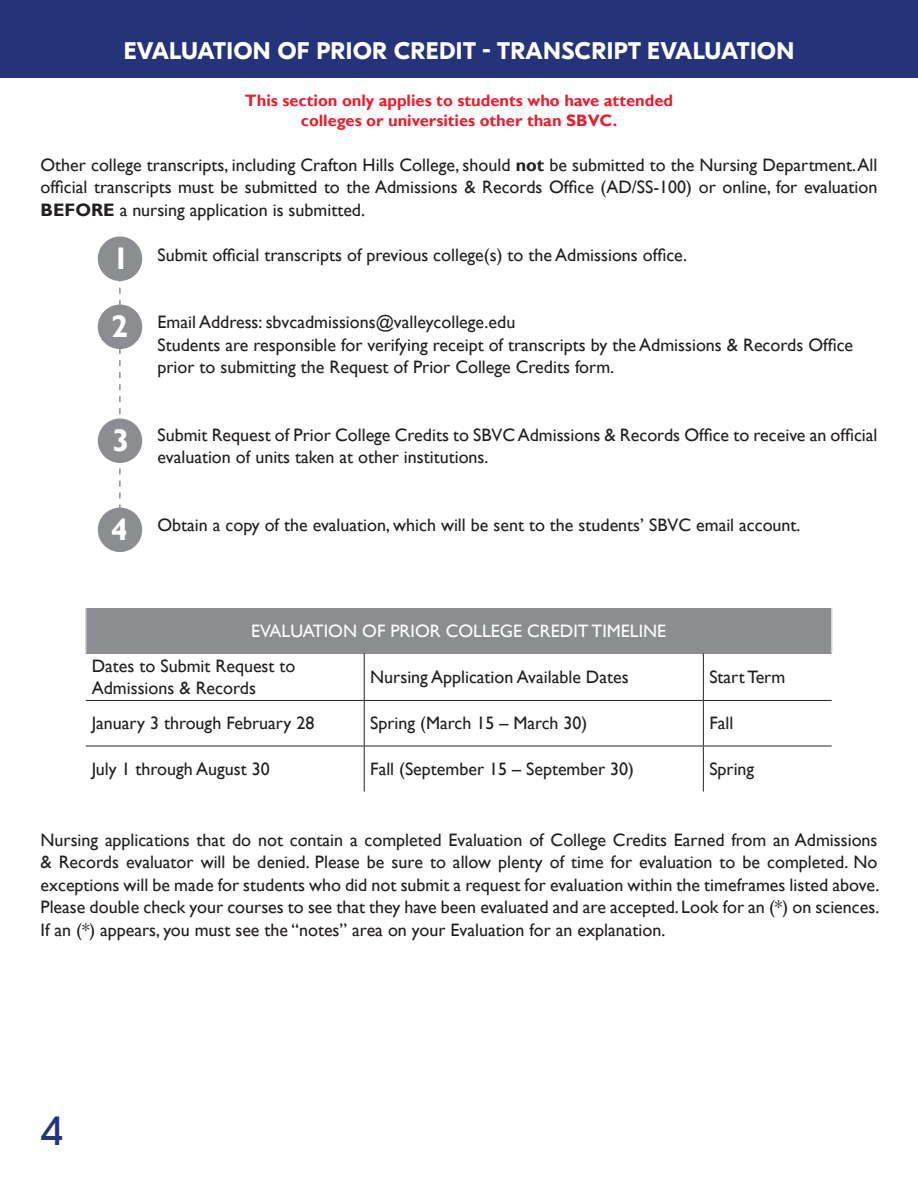
<style>
.page{position:relative;width:918px;height:1188px;background:#fff}
.page>*{position:absolute;margin:0;border:0;box-sizing:border-box;transform-origin:0 0}
.t1{font:42.3px "GT Eesti Pro Display";color:#24337a}
.t2{font:700 31.2px "Gill Sans";color:#fff}
.t3{font:700 24px "GT Eesti Pro Display";letter-spacing:.02em;color:#fff}
.t4{font:18px/22.5px "Gill Sans";color:#231f20;text-align:justify}
.t5{font:18px "Gill Sans";color:#fff}
.t6{font:700 16.5px "Gill Sans";color:#ee1b2b}
.s1{font-weight:700}
</style>
<div class="page">
<svg style="left:119px;top:281px;width:2px;height:227px"></svg>
<div style="left:0;top:0;width:918px;height:77px;background:#24337a"></div>
<div style="left:98px;top:237px;width:44px;height:44px;background:#8b8d90;border-radius:50%"></div>
<div style="left:98px;top:305px;width:44px;height:44px;background:#8b8d90;border-radius:50%"></div>
<div style="left:98px;top:419px;width:44px;height:44px;background:#8b8d90;border-radius:50%"></div>
<div style="left:98px;top:508px;width:44px;height:44px;background:#8b8d90;border-radius:50%"></div>
<div style="left:86px;top:608px;width:746px;height:46px;background:#8b8d90"></div>
<hr style="left:85px;top:608px;width:2px;height:46px;background:#d1d2d4">
<hr style="left:831px;top:608px;width:1px;height:46px;background:#d1d2d4">
<hr style="left:364px;top:654px;width:1px;height:46px;background:#231f20">
<hr style="left:703px;top:654px;width:1px;height:46px;background:#231f20">
<hr style="left:86px;top:700px;width:278px;height:1px;background:#231f20">
<hr style="left:364px;top:700px;width:339px;height:1px;background:#231f20">
<hr style="left:364px;top:701px;width:1px;height:45px;background:#231f20">
<hr style="left:703px;top:700px;width:129px;height:1px;background:#231f20">
<hr style="left:703px;top:701px;width:1px;height:45px;background:#231f20">
<hr style="left:86px;top:746px;width:278px;height:1px;background:#231f20">
<hr style="left:364px;top:746px;width:339px;height:1px;background:#231f20">
<hr style="left:364px;top:746px;width:1px;height:46px;background:#231f20">
<hr style="left:703px;top:746px;width:129px;height:1px;background:#231f20">
<hr style="left:703px;top:746px;width:1px;height:46px;background:#231f20">
<p class="t3" style="left:124px;top:37px;width:672px">EVALUATION OF PRIOR CREDIT - TRANSCRIPT EVALUATION</p>
<p class="t6" style="left:245px;top:91px;width:430px">This section only applies to students who have attended</p>
<p class="t6" style="left:301px;top:110px;width:318px">colleges or universities other than SBVC.</p>
<p class="t4" style="left:40px;top:154px;width:839px">Other college transcripts, including Crafton Hills College, should <span class="s1">not</span> be submitted to the Nursing Department. All official transcripts must be submitted to the Admissions &amp; Records Office (AD/SS-100) or online, for evaluation <span class="s1">BEFORE</span> a nursing application is submitted.</p>
<p class="t4" style="left:158px;top:244px;width:531px">Submit official transcripts of previous college(s) to the Admissions office.</p>
<p class="t2" style="left:113px;top:240px;width:19px">1</p>
<p class="t2" style="left:111px;top:308px;width:19px">2</p>
<p class="t4" style="left:158px;top:311px;width:359px">Email Address: sbvcadmissions@valleycollege.edu</p>
<p class="t4" style="left:158px;top:334px;width:697px">Students are responsible for verifying receipt of transcripts by the Admissions &amp; Records Office prior to submitting the Request of Prior College Credits form.</p>
<p class="t2" style="left:113px;top:422px;width:19px">3</p>
<p class="t4" style="left:158px;top:424px;width:721px">Submit Request of Prior College Credits to SBVC Admissions &amp; Records Office to receive an official</p>
<p class="t4" style="left:158px;top:446px;width:333px">evaluation of units taken at other institutions.</p>
<p class="t2" style="left:111px;top:511px;width:19px">4</p>
<p class="t4" style="left:158px;top:514px;width:645px">Obtain a copy of the evaluation, which will be sent to the students’ SBVC email account.</p>
<p class="t5" style="left:251px;top:620px;width:417px">EVALUATION OF PRIOR COLLEGE CREDIT TIMELINE</p>
<p class="t4" style="left:92px;top:655px;width:205px">Dates to Submit Request to</p>
<p class="t4" style="left:92px;top:677px;width:166px">Admissions &amp; Records</p>
<p class="t4" style="left:370px;top:666px;width:260px">Nursing Application Available Dates</p>
<p class="t4" style="left:709px;top:666px;width:77px">Start Term</p>
<p class="t4" style="left:92px;top:712px;width:224px">January 3 through February 28</p>
<p class="t4" style="left:370px;top:712px;width:219px">Spring (March 15 – March 30)</p>
<p class="t4" style="left:709px;top:712px;width:26px">Fall</p>
<p class="t4" style="left:92px;top:758px;width:179px">July 1 through August 30</p>
<p class="t4" style="left:370px;top:758px;width:265px">Fall (September 15 – September 30)</p>
<p class="t4" style="left:709px;top:758px;width:47px">Spring</p>
<p class="t4" style="left:40px;top:829px;width:840px">Nursing applications that do not contain a completed Evaluation of College Credits Earned from an Admissions &amp; Records evaluator will be denied. Please be sure to allow plenty of time for evaluation to be completed. No exceptions will be made for students who did not submit a request for evaluation within the timeframes listed above.<br>Please double check your courses to see that they have been evaluated and are accepted. Look for an (*) on sciences.<br>If an (*) appears, you must see the “notes” area on your Evaluation for an explanation.</p>
<p class="t1" style="left:40px;top:1107px;width:24px">4</p>
</div>
